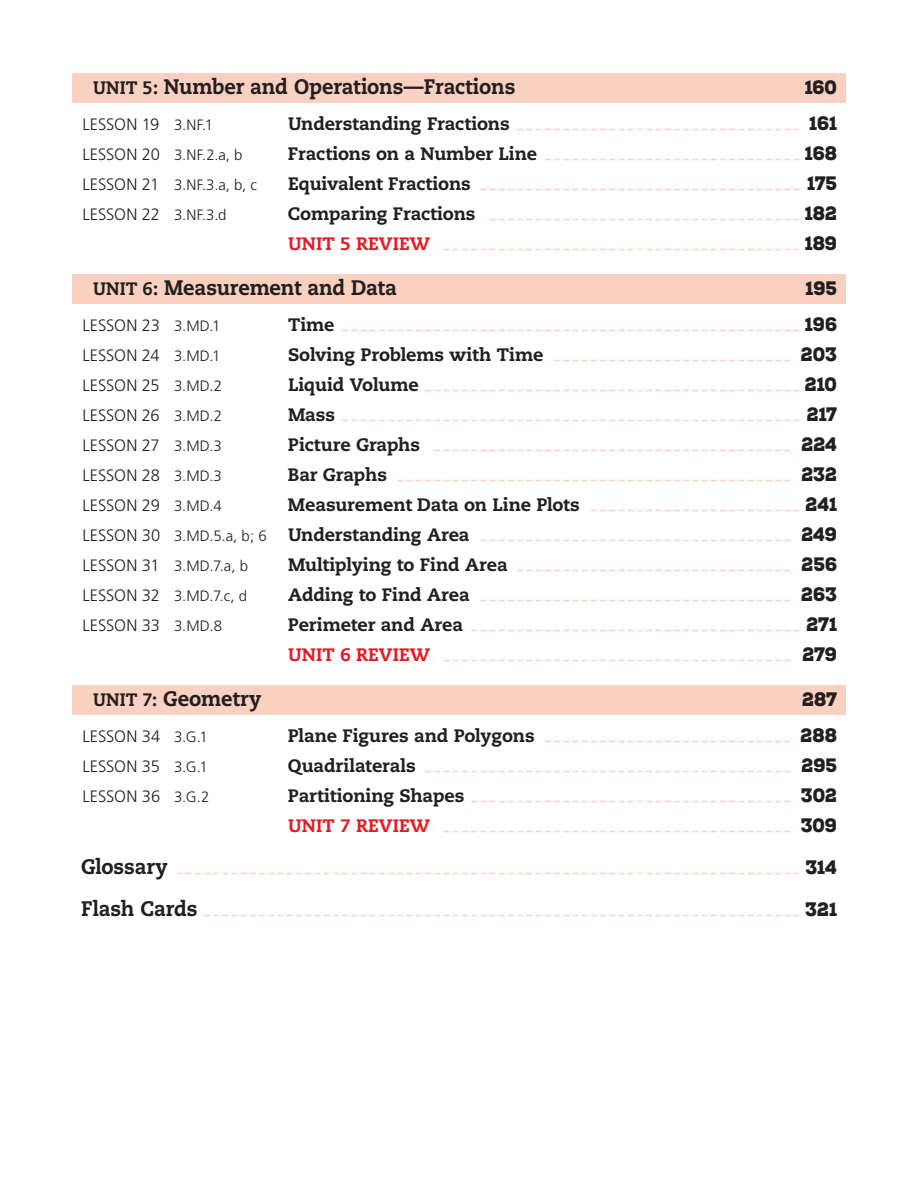
<style>
.page{position:relative;width:918px;height:1188px;background:#fff}
.page>*{position:absolute;margin:0;border:0;box-sizing:border-box;transform-origin:0 0}
.t1{font:800 21px "Caecilia";letter-spacing:-.01em;color:#231f20;scale:.95 1}
.t2{font:900 19.5px "Nexa Slab";color:#231f20;scale:.9 1}
.t3{font:800 18px "Caecilia";letter-spacing:-.01em;color:#231f20}
.t4{font:300 16.5px "Frutiger";letter-spacing:.005em;color:#231f20}
.t5{font:300 15px "Frutiger";color:#231f20}
.t6{font:700 12px "VAG Rounded";color:#fad0c0}
.s1{font-size:18px}
.s2{font-size:15px}
.s3{font-size:16.5px}
.s4{font-family:"Caecilia";font-weight:800;font-size:18px}
.s5{font-family:"Nexa Slab";font-weight:900;font-size:19.5px}
</style>
<div class="page">
<div style="left:72px;top:73px;width:774px;height:30px;background:#fad0c0"></div>
<div style="left:72px;top:274px;width:774px;height:30px;background:#fad0c0"></div>
<div style="left:72px;top:685px;width:774px;height:30px;background:#fad0c0"></div>
<p class="t1" style="left:93px;top:74px;width:446px"><span class="s1">Unit 5:</span> Number and Operations—Fractions</p>
<p class="t2" style="left:805px;top:75px;width:37px">160</p>
<p class="t4" style="left:82px;top:115px;width:132px">LESSON 19 <span class="s2">3.NF.1</span></p>
<p class="t6" style="left:288px;top:122px;width:550px"><sup>Understanding</sup> <sup>Fractions</sup> – – – – – – – – – – – – – – – – – – – – – – – – – – – – – – – <sup>161</sup></p>
<p class="t5" style="left:82px;top:147px;width:162px"><span class="s3">LESSON 20</span> 3.NF.2.A, B</p>
<p class="t6" style="left:288px;top:152px;width:551px"><sup>Fractions</sup> <sup>on</sup> <sup>a</sup> <sup>Number</sup> <sup>Line</sup> – – – – – – – – – – – – – – – – – – – – – – – – – – – <sup>168</sup></p>
<p class="t6" style="left:82px;top:182px;width:756px"><sup>LESS</sup> <sup>ON</sup> <sup>21</sup> <sup>3.NF.3.A,</sup> <sup>B,</sup> <sup>C</sup> <sup>Equivalent</sup> <sup>Fractions</sup> – – – – – – – – – – – – – – – – – – – – – – – – – – – – – – – – – – – <sup>175</sup></p>
<p class="t4" style="left:82px;top:205px;width:146px">LESSON 22 <span class="s2">3.NF.3.D</span></p>
<p class="t6" style="left:288px;top:212px;width:551px"><sup>Comparing</sup> <sup>Fractions</sup> – – – – – – – – – – – – – – – – – – – – – – – – – – – – – – – – – <sup>182</sup></p>
<p class="t6" style="left:288px;top:242px;width:551px"><sup>Unit</sup> <sup>5</sup> <sup>Review</sup> – – – – – – – – – – – – – – – – – – – – – – – – – – – – – – – – – – – – – – <sup>189</sup></p>
<p class="t1" style="left:93px;top:275px;width:322px"><span class="s1">Unit 6:</span> Measurement and Data</p>
<p class="t2" style="left:806px;top:276px;width:36px">195</p>
<p class="t4" style="left:83px;top:316px;width:179px">LESSON 23 <span class="s2">3.MD.1</span> <span class="s4">T</span></p>
<p class="t6" style="left:300px;top:323px;width:538px"><sup>ime</sup> – – – – – – – – – – – – – – – – – – – – – – – – – – – – – – – – – – – – – – – – – – – – – – – – – <sup>196</sup></p>
<p class="t4" style="left:83px;top:346px;width:140px">LESSON 24 <span class="s2">3.MD.1</span></p>
<p class="t6" style="left:288px;top:353px;width:550px"><sup>Solving</sup> <sup>Problems</sup> <sup>with</sup> <sup>Time</sup> – – – – – – – – – – – – – – – – – – – – – – – – – – <sup>203</sup></p>
<p class="t4" style="left:83px;top:376px;width:141px">LESSON 25 <span class="s2">3.MD.2</span></p>
<p class="t6" style="left:288px;top:383px;width:550px"><sup>Liquid</sup> <sup>Volume</sup> – – – – – – – – – – – – – – – – – – – – – – – – – – – – – – – – – – – – – – – – <sup>210</sup></p>
<p class="t4" style="left:83px;top:406px;width:141px">LESSON 26 <span class="s2">3.MD.2</span></p>
<p class="t6" style="left:288px;top:413px;width:550px"><sup>Mass</sup> – – – – – – – – – – – – – – – – – – – – – – – – – – – – – – – – – – – – – – – – – – – – – – – – – – <sup>217</sup></p>
<p class="t4" style="left:83px;top:436px;width:141px">LESSON 27 <span class="s2">3.MD.3</span></p>
<p class="t6" style="left:288px;top:443px;width:551px"><sup>Picture</sup> <sup>Graphs</sup> – – – – – – – – – – – – – – – – – – – – – – – – – – – – – – – – – – – – – – – <sup>224</sup></p>
<p class="t4" style="left:83px;top:466px;width:141px">LESSON 28 <span class="s2">3.MD.3</span></p>
<p class="t6" style="left:288px;top:473px;width:551px"><sup>Bar</sup> <sup>Graphs</sup> – – – – – – – – – – – – – – – – – – – – – – – – – – – – – – – – – – – – – – – – – – – <sup>232</sup></p>
<p class="t4" style="left:83px;top:496px;width:141px">LESSON 29 <span class="s2">3.MD.4</span></p>
<p class="t3" style="left:288px;top:494px;width:550px">Measurement Data on Line Plots <sub>–</sub> <sub>–</sub> <sub>–</sub> <sub>–</sub> <sub>–</sub> <sub>–</sub> <sub>–</sub> <sub>–</sub> <sub>–</sub> <sub>–</sub> <sub>–</sub> <sub>–</sub> <sub>–</sub> <sub>–</sub> <sub>–</sub> <sub>–</sub> <sub>–</sub> <sub>–</sub> <sub>–</sub> <sub>–</sub> <sub>–</sub> <sub>–</sub> <span class="s5">241</span></p>
<p class="t6" style="left:83px;top:533px;width:756px"><sup>LESS</sup> <sup>ON</sup> <sup>30</sup> <sup>3.MD.5.A,</sup> <sup>B;</sup> <sup>6</sup> <sup>Understanding</sup> <sup>Area</sup> – – – – – – – – – – – – – – – – – – – – – – – – – – – – – – – – – – <sup>249</sup></p>
<p class="t5" style="left:83px;top:558px;width:167px"><span class="s3">LESSON 31</span> 3.MD.7.A, B</p>
<p class="t6" style="left:288px;top:563px;width:551px"><sup>Multiplying</sup> <sup>to</sup> <sup>Find</sup> <sup>Area</sup> – – – – – – – – – – – – – – – – – – – – – – – – – – – – – – <sup>256</sup></p>
<p class="t5" style="left:83px;top:588px;width:166px"><span class="s3">LESSON 32</span> 3.MD.7.C, D</p>
<p class="t6" style="left:288px;top:593px;width:551px"><sup>Adding</sup> <sup>to</sup> <sup>Find</sup> <sup>Area</sup> – – – – – – – – – – – – – – – – – – – – – – – – – – – – – – – – – – <sup>263</sup></p>
<p class="t4" style="left:83px;top:616px;width:141px">LESSON 33 <span class="s2">3.MD.8</span></p>
<p class="t6" style="left:288px;top:623px;width:551px"><sup>Perimeter</sup> <sup>and</sup> <sup>Area</sup> – – – – – – – – – – – – – – – – – – – – – – – – – – – – – – – – – – – <sup>271</sup></p>
<p class="t6" style="left:288px;top:653px;width:551px"><sup>Unit</sup> <sup>6</sup> <sup>Review</sup> – – – – – – – – – – – – – – – – – – – – – – – – – – – – – – – – – – – – – – <sup>279</sup></p>
<p class="t1" style="left:93px;top:686px;width:179px"><span class="s1">Unit 7:</span> Geometry</p>
<p class="t2" style="left:802px;top:687px;width:40px">287</p>
<p class="t4" style="left:83px;top:727px;width:127px">LESSON 34 <span class="s2">3.G.1</span></p>
<p class="t6" style="left:288px;top:734px;width:550px"><sup>Plane</sup> <sup>Figures</sup> <sup>and</sup> <sup>Polygons</sup> – – – – – – – – – – – – – – – – – – – – – – – – – – – <sup>288</sup></p>
<p class="t4" style="left:83px;top:757px;width:127px">LESSON 35 <span class="s2">3.G.1</span></p>
<p class="t6" style="left:288px;top:764px;width:551px"><sup>Quadrilaterals</sup> – – – – – – – – – – – – – – – – – – – – – – – – – – – – – – – – – – – – – – – – <sup>295</sup></p>
<p class="t4" style="left:83px;top:787px;width:128px">LESSON 36 <span class="s2">3.G.2</span></p>
<p class="t6" style="left:288px;top:794px;width:551px"><sup>Partitioning</sup> <sup>Shapes</sup> – – – – – – – – – – – – – – – – – – – – – – – – – – – – – – – – – – – <sup>302</sup></p>
<p class="t6" style="left:288px;top:824px;width:551px"><sup>Unit</sup> <sup>7</sup> <sup>Review</sup> – – – – – – – – – – – – – – – – – – – – – – – – – – – – – – – – – – – – – – <sup>309</sup></p>
<p class="t6" style="left:81px;top:866px;width:757px"><sup>Glossary</sup> – – – – – – – – – – – – – – – – – – – – – – – – – – – – – – – – – – – – – – – – – – – – – – – – – – – – – – – – – – – – – – – – – – – <sup>314</sup></p>
<p class="t6" style="left:81px;top:908px;width:758px"><sup>Flash</sup> <sup>Cards</sup> – – – – – – – – – – – – – – – – – – – – – – – – – – – – – – – – – – – – – – – – – – – – – – – – – – – – – – – – – – – – – – – – <sup>321</sup></p>
</div>
